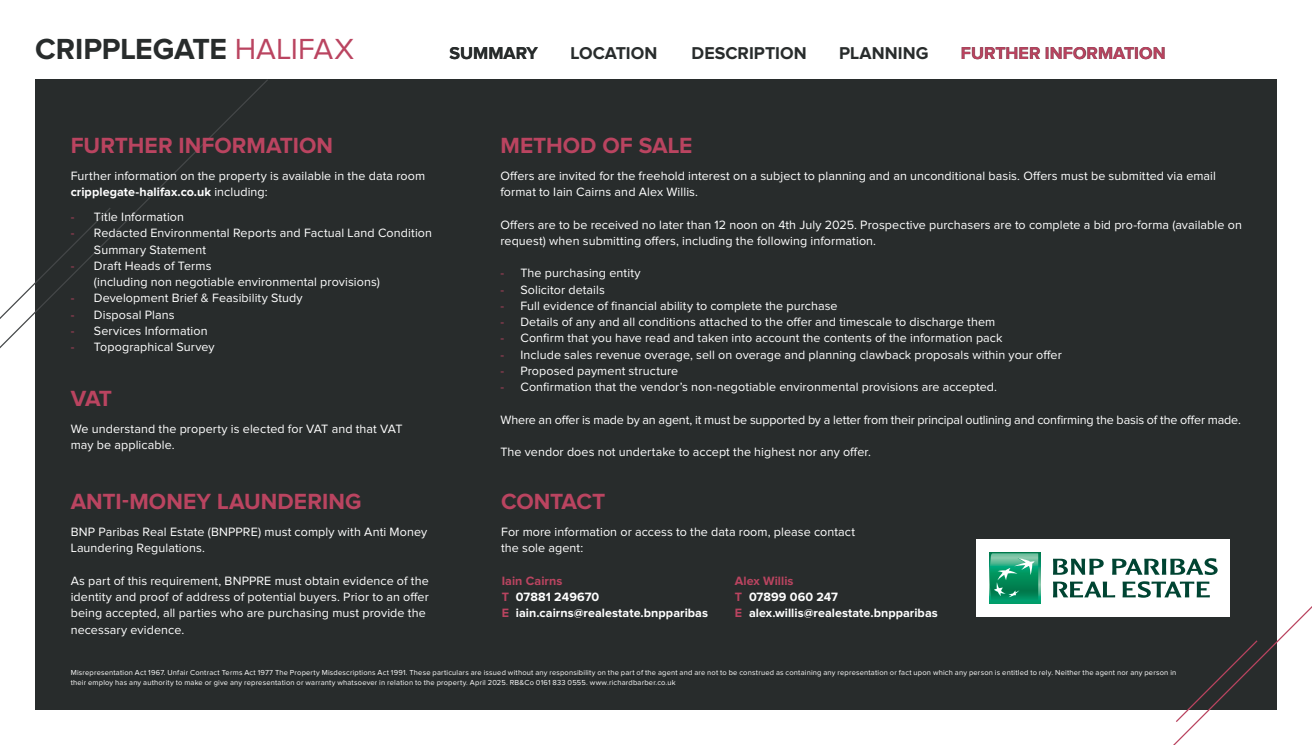
<style>
.page{position:relative;width:1312px;height:745px;background:#fff}
.page>*{position:absolute;margin:0;border:0;box-sizing:border-box;transform-origin:0 0}
.t1{font:700 30.12px "Proxima Nova";letter-spacing:-.01em;color:#282c2c}
.t2{font:700 22.75px "Proxima Nova";color:#ba4460}
.t3{font:700 17.75px "Proxima Nova";color:#282c2c}
.t4{font:700 17.75px "Proxima Nova";letter-spacing:.005em;color:#ba4460}
.t5{font:12.5px/16.2px "Proxima Nova";letter-spacing:.005em;color:#fff}
.t6{font:12.5px "Proxima Nova";letter-spacing:-.015em;color:#fff}
.t7{font:700 12.5px/16.2px "Proxima Nova";letter-spacing:.005em;color:#fff}
.t8{font:7.5px/10px "Proxima Nova";letter-spacing:.025em;color:#fff}
.s1{font-weight:400;color:#ba4460}
.s2{font-weight:700}
.s3{color:#ba4460}
</style>
<div class="page">
<div style="left:35px;top:79px;width:1241px;height:630px;background:#282c2c"></div>
<div style="left:975px;top:539px;width:254px;height:77px;background:#fff"></div>
<svg style="left:989px;top:552px;width:50px;height:51px"></svg>
<svg style="left:989px;top:553px;width:48px;height:48px;background:#2fa37a"></svg>
<svg style="left:0;top:80px;width:268px;height:269px"></svg>
<svg style="left:1052px;top:546px;width:259px;height:198px"></svg>
<h1 class="t1" style="left:35px;top:35px;width:320px">CRIPPLEGATE <span class="s1">HALIFAX</span></h1>
<h3 class="t3" style="left:449px;top:45px;width:90px">SUMMARY</h3>
<h3 class="t3" style="left:570px;top:45px;width:88px">LOCATION</h3>
<h3 class="t3" style="left:691px;top:45px;width:116px">DESCRIPTION</h3>
<h3 class="t3" style="left:838px;top:45px;width:91px">PLANNING</h3>
<h3 class="t4" style="left:960px;top:45px;width:206px">FURTHER INFORMATION</h3>
<h2 class="t2" style="left:71px;top:135px;width:264px">FURTHER INFORMATION</h2>
<p class="t5" style="left:71px;top:168px;width:356px">Further information on the property is available in the data room <span class="s2">cripplegate-halifax.co.uk</span> including:</p>
<p class="t5" style="left:71px;top:209px;width:115px"><span class="s3">-</span> Title Information</p>
<p class="t5" style="left:94px;top:225px;width:339px;text-indent:-23px"><span class="s3">-</span> Redacted Environmental Reports and Factual Land Condition<br>Summary Statement</p>
<p class="t5" style="left:94px;top:258px;width:287px;text-indent:-23px"><span class="s3">-</span> Draft Heads of Terms<br>(including non negotiable environmental provisions)</p>
<p class="t5" style="left:71px;top:290px;width:233px"><span class="s3">-</span> Development Brief &amp; Feasibility Study</p>
<p class="t5" style="left:71px;top:306px;width:105px"><span class="s3">-</span> Disposal Plans</p>
<p class="t5" style="left:71px;top:323px;width:138px"><span class="s3">-</span> Services Information</p>
<p class="t5" style="left:71px;top:339px;width:145px"><span class="s3">-</span> Topographical Survey</p>
<h2 class="t2" style="left:71px;top:388px;width:43px">VAT</h2>
<p class="t5" style="left:71px;top:421px;width:333px">We understand the property is elected for VAT and that VAT may be applicable.</p>
<h2 class="t2" style="left:71px;top:490px;width:292px">ANTI-MONEY LAUNDERING</h2>
<p class="t5" style="left:71px;top:523px;width:358px">BNP Paribas Real Estate (BNPPRE) must comply with Anti Money<br>Laundering Regulations.</p>
<p class="t5" style="left:71px;top:572px;width:359px">As part of this requirement, BNPPRE must obtain evidence of the identity and proof of address of potential buyers. Prior to an offer being accepted, all parties who are purchasing must provide the necessary evidence.</p>
<h2 class="t2" style="left:500px;top:135px;width:193px">METHOD OF SALE</h2>
<p class="t5" style="left:500px;top:168px;width:717px">Offers are invited for the freehold interest on a subject to planning and an unconditional basis. Offers must be submitted via email format to Iain Cairns and Alex Willis.</p>
<p class="t5" style="left:500px;top:216px;width:742px">Offers are to be received no later than 12 noon on 4th July 2025. Prospective purchasers are to complete a bid pro-forma (available on request) when submitting offers, including the following information.</p>
<p class="t5" style="left:500px;top:265px;width:142px"><span class="s3">-</span> The purchasing entity</p>
<p class="t5" style="left:500px;top:281px;width:106px"><span class="s3">-</span> Solicitor details</p>
<p class="t5" style="left:500px;top:298px;width:338px"><span class="s3">-</span> Full evidence of financial ability to complete the purchase</p>
<p class="t5" style="left:500px;top:314px;width:496px"><span class="s3">-</span> Details of any and all conditions attached to the offer and timescale to discharge them</p>
<p class="t5" style="left:500px;top:330px;width:503px"><span class="s3">-</span> Confirm that you have read and taken into account the contents of the information pack</p>
<p class="t5" style="left:500px;top:346px;width:563px"><span class="s3">-</span> Include sales revenue overage, sell on overage and planning clawback proposals within your offer</p>
<p class="t5" style="left:500px;top:363px;width:179px"><span class="s3">-</span> Proposed payment structure</p>
<p class="t5" style="left:500px;top:379px;width:498px"><span class="s3">-</span> Confirmation that the vendor’s non-negotiable environmental provisions are accepted.</p>
<p class="t6" style="left:500px;top:413px;width:741px">Where an offer is made by an agent, it must be supported by a letter from their principal outlining and confirming the basis of the offer made.</p>
<p class="t5" style="left:500px;top:444px;width:372px">The vendor does not undertake to accept the highest nor any offer.</p>
<h2 class="t2" style="left:501px;top:490px;width:106px">CONTACT</h2>
<p class="t5" style="left:501px;top:523px;width:356px">For more information or access to the data room, please contact the sole agent:</p>
<p class="t7" style="left:734px;top:572px;width:204px"><span class="s3">Alex Willis<br>T</span> 07899 060 247<br><span class="s3">E</span> alex.willis@realestate.bnpparibas</p>
<p class="t7" style="left:501px;top:572px;width:208px"><span class="s3">Iain Cairns<br>T</span> 07881 249670<br><span class="s3">E</span> iain.cairns@realestate.bnpparibas</p>
<p class="t8" style="left:71px;top:667px;width:1106px">Misrepresentation Act 1967. Unfair Contract Terms Act 1977 The Property Misdescriptions Act 1991. These particulars are issued without any responsibility on the part of the agent and are not to be construed as containing any representation or fact upon which any person is entitled to rely. Neither the agent nor any person in their employ has any authority to make or give any representation or warranty whatsoever in relation to the property. April 2025. RB&amp;Co 0161 833 0555. www.richardbarber.co.uk</p>
</div>
